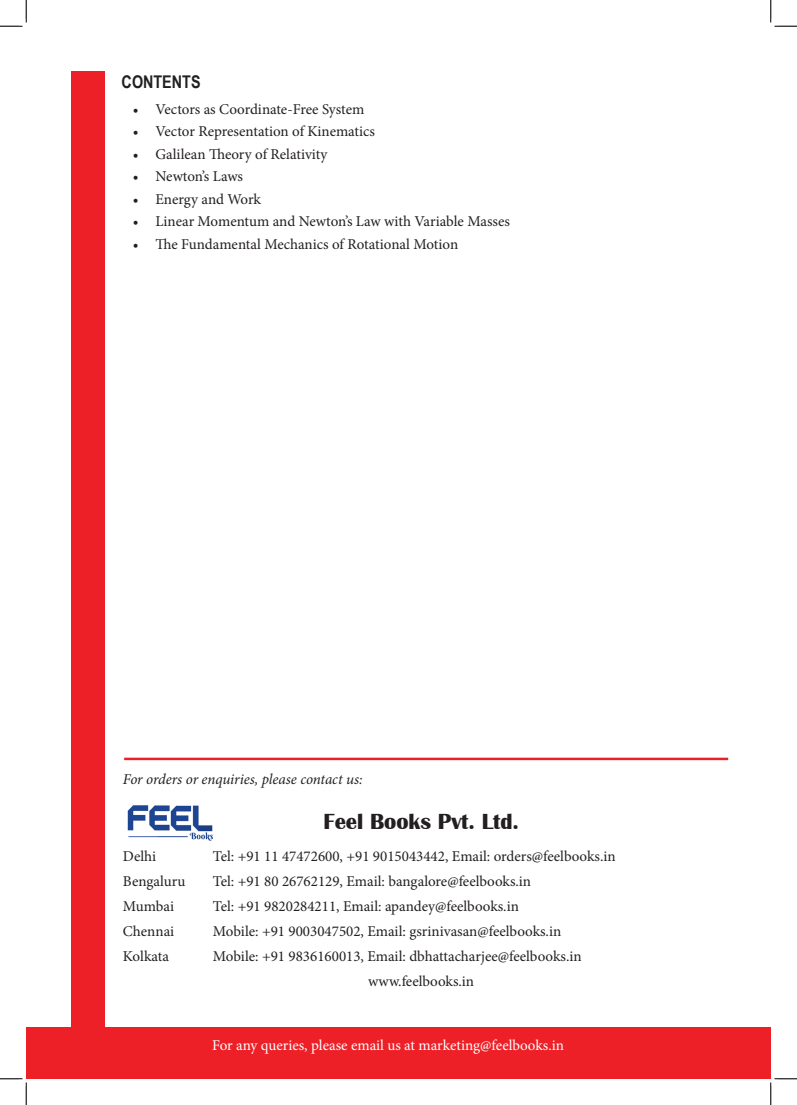
<style>
.page{position:relative;width:797px;height:1105px;background:#fff}
.page>*{position:absolute;margin:0;border:0;box-sizing:border-box;transform-origin:0 0}
.t1{font:700 22.5px "Britannic";color:#231f20}
.t2{font:700 17.5px "Arial Narrow";color:#231f20}
.t3{font:15px "Minion Pro";color:#231f20}
.t4{font:15px "Minion Pro";letter-spacing:-.005em;color:#fff}
.t5{font:italic 15px "Minion Pro";letter-spacing:-.005em;color:#231f20}
</style>
<div class="page">
<div style="left:71px;top:71px;width:34px;height:1008px;background:#ee2027"></div>
<div style="left:26px;top:1027px;width:744px;height:52px;background:#ee2027"></div>
<hr style="left:124px;top:758px;width:604px;height:2px;background:#ee2027">
<img style="left:127px;top:805px;width:86px;height:36px">
<svg style="left:0;top:0;width:27px;height:27px"></svg>
<svg style="left:0;top:1078px;width:27px;height:27px"></svg>
<svg style="left:770px;top:0;width:27px;height:27px"></svg>
<svg style="left:770px;top:1078px;width:27px;height:27px"></svg>
<p class="t2" style="left:122px;top:68px;width:80px">CONTENTS</p>
<p class="t3" style="left:133px;top:99px;width:233px">• Vectors as Coordinate-Free System</p>
<p class="t3" style="left:133px;top:121px;width:244px">• Vector Representation of Kinematics</p>
<p class="t3" style="left:133px;top:144px;width:196px">• Galilean Theory of Relativity</p>
<p class="t3" style="left:133px;top:166px;width:112px">• Newton’s Laws</p>
<p class="t3" style="left:133px;top:189px;width:130px">• Energy and Work</p>
<p class="t3" style="left:133px;top:211px;width:378px">• Linear Momentum and Newton’s Law with Variable Masses</p>
<p class="t3" style="left:133px;top:234px;width:327px">• The Fundamental Mechanics of Rotational Motion</p>
<p class="t5" style="left:123px;top:768px;width:241px">For orders or enquiries, please contact us:</p>
<p class="t1" style="left:323px;top:808px;width:197px">Feel Books Pvt. Ltd.</p>
<p class="t3" style="left:123px;top:846px;width:35px">Delhi</p>
<p class="t3" style="left:213px;top:846px;width:404px">Tel: +91 11 47472600, +91 9015043442, Email: orders@feelbooks.in</p>
<p class="t3" style="left:123px;top:871px;width:64px">Bengaluru</p>
<p class="t3" style="left:213px;top:871px;width:320px">Tel: +91 80 26762129, Email: bangalore@feelbooks.in</p>
<p class="t3" style="left:123px;top:896px;width:53px">Mumbai</p>
<p class="t3" style="left:213px;top:896px;width:307px">Tel: +91 9820284211, Email: apandey@feelbooks.in</p>
<p class="t3" style="left:123px;top:921px;width:53px">Chennai</p>
<p class="t3" style="left:213px;top:921px;width:350px">Mobile: +91 9003047502, Email: gsrinivasan@feelbooks.in</p>
<p class="t3" style="left:123px;top:946px;width:48px">Kolkata</p>
<p class="t3" style="left:213px;top:946px;width:370px">Mobile: +91 9836160013, Email: dbhattacharjee@feelbooks.in</p>
<p class="t3" style="left:368px;top:971px;width:107px">www.feelbooks.in</p>
<p class="t4" style="left:212px;top:1035px;width:353px">For any queries, please email us at marketing@feelbooks.in</p>
</div>
